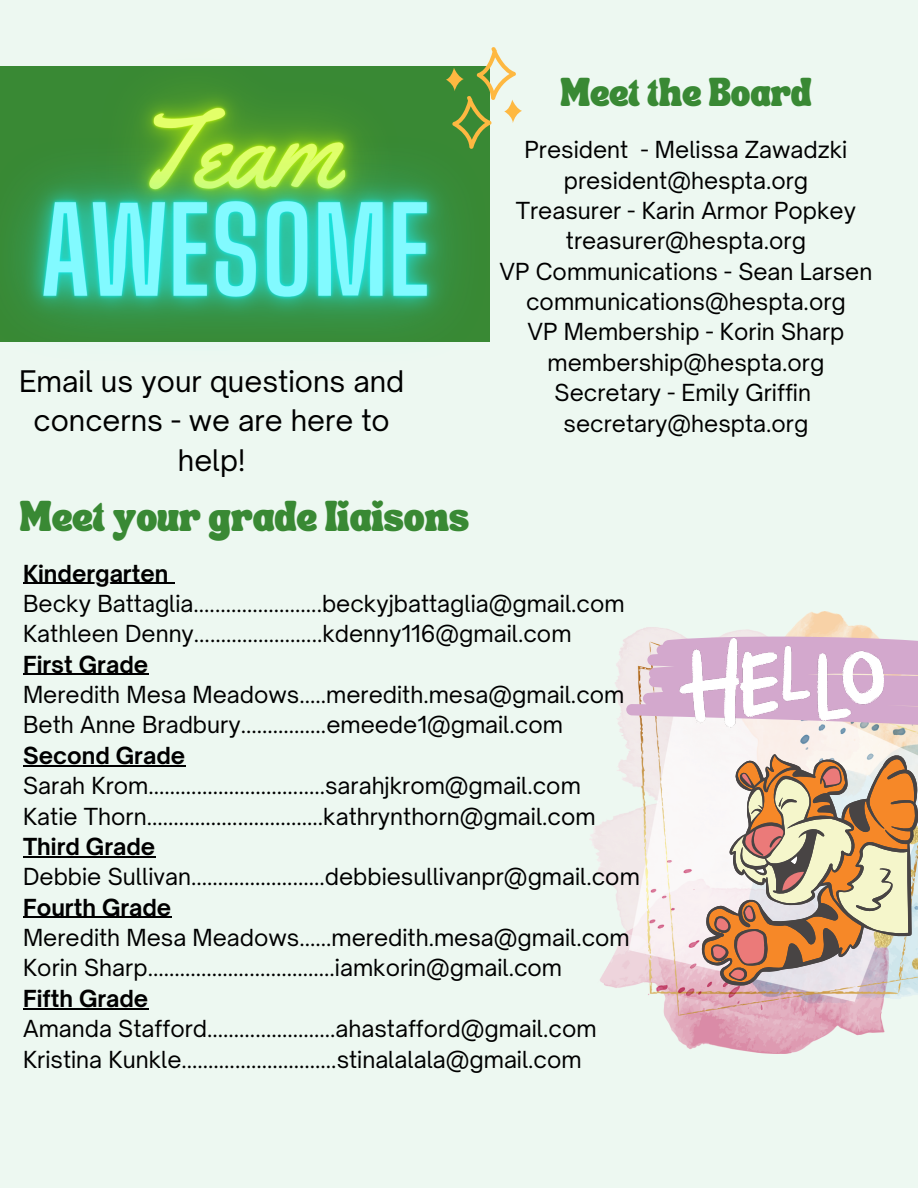
<style>
.page{position:relative;width:918px;height:1188px;background:#edf8f1}
.page>*{position:absolute;margin:0;border:0;box-sizing:border-box;transform-origin:0 0}
.t1{font:28.5px/39.3px "Open Sauce One";color:#000;text-align:center}
.t2{font:22.5px/30.3px "Open Sauce One";color:#000}
.t3{font:700 22.5px "Open Sauce One";color:#000}
.t4{font:21px "TANSONGBIRD";color:#398934}
.t5{font:19.65px "TANSONGBIRD";color:#398934}
</style>
<div class="page">
<img style="left:0;top:66px;width:490px;height:276px">
<svg style="left:446px;top:47px;width:76px;height:103px"></svg>
<img style="left:590px;top:612px;width:328px;height:442px">
<svg style="left:626px;top:637px;width:292px;height:90px"></svg>
<img style="left:680px;top:637px;width:203px;height:90px">
<svg style="left:702px;top:754px;width:216px;height:232px"></svg>
<svg style="left:713px;top:768px;width:195px;height:211px;background:#caa989"></svg>
<hr style="left:23px;top:583px;width:145px;height:1px;background:#000">
<hr style="left:23px;top:674px;width:125px;height:1px;background:#000">
<hr style="left:23px;top:765px;width:162px;height:1px;background:#000">
<hr style="left:23px;top:856px;width:132px;height:1px;background:#000">
<hr style="left:23px;top:917px;width:148px;height:1px;background:#000">
<hr style="left:23px;top:1008px;width:125px;height:1px;background:#000">
<p class="t1" style="left:19px;top:362px;width:387px">Email us your questions and concerns - we are here to help!</p>
<p class="t5" style="left:560px;top:87px;width:253px">Meet the Board</p>
<p class="t2" style="left:500px;top:134px;width:374px;text-align:center">President - Melissa Zawadzki president@hespta.org<br>Treasurer - Karin Armor Popkey treasurer@hespta.org<br>VP Communications - Sean Larsen communications@hespta.org<br>VP Membership - Korin Sharp membership@hespta.org<br>Secretary - Emily Griffin secretary@hespta.org</p>
<p class="t4" style="left:20px;top:511px;width:451px">Meet your grade liaisons</p>
<p class="t3" style="left:23px;top:559px;width:147px">Kindergarten</p>
<p class="t2" style="left:23px;top:588px;width:603px">Becky Battaglia........................beckyjbattaglia@gmail.com<br>Kathleen Denny........................kdenny116@gmail.com</p>
<p class="t3" style="left:23px;top:650px;width:127px">First Grade</p>
<p class="t2" style="left:23px;top:679px;width:603px">Meredith Mesa Meadows.....meredith.mesa@gmail.com<br>Beth Anne Bradbury................emeede1@gmail.com</p>
<p class="t3" style="left:23px;top:741px;width:164px">Second Grade</p>
<p class="t2" style="left:23px;top:770px;width:574px">Sarah Krom.................................sarahjkrom@gmail.com<br>Katie Thorn.................................kathrynthorn@gmail.com</p>
<p class="t3" style="left:23px;top:832px;width:134px">Third Grade</p>
<p class="t2" style="left:23px;top:862px;width:618px">Debbie Sullivan.........................debbiesullivanpr@gmail.com</p>
<p class="t3" style="left:23px;top:893px;width:150px">Fourth Grade</p>
<p class="t2" style="left:23px;top:922px;width:608px">Meredith Mesa Meadows......meredith.mesa@gmail.com<br>Korin Sharp...................................iamkorin@gmail.com</p>
<p class="t3" style="left:23px;top:984px;width:127px">Fifth Grade</p>
<p class="t2" style="left:23px;top:1013px;width:575px">Amanda Stafford........................ahastafford@gmail.com<br>Kristina Kunkle.............................stinalalala@gmail.com</p>
</div>
